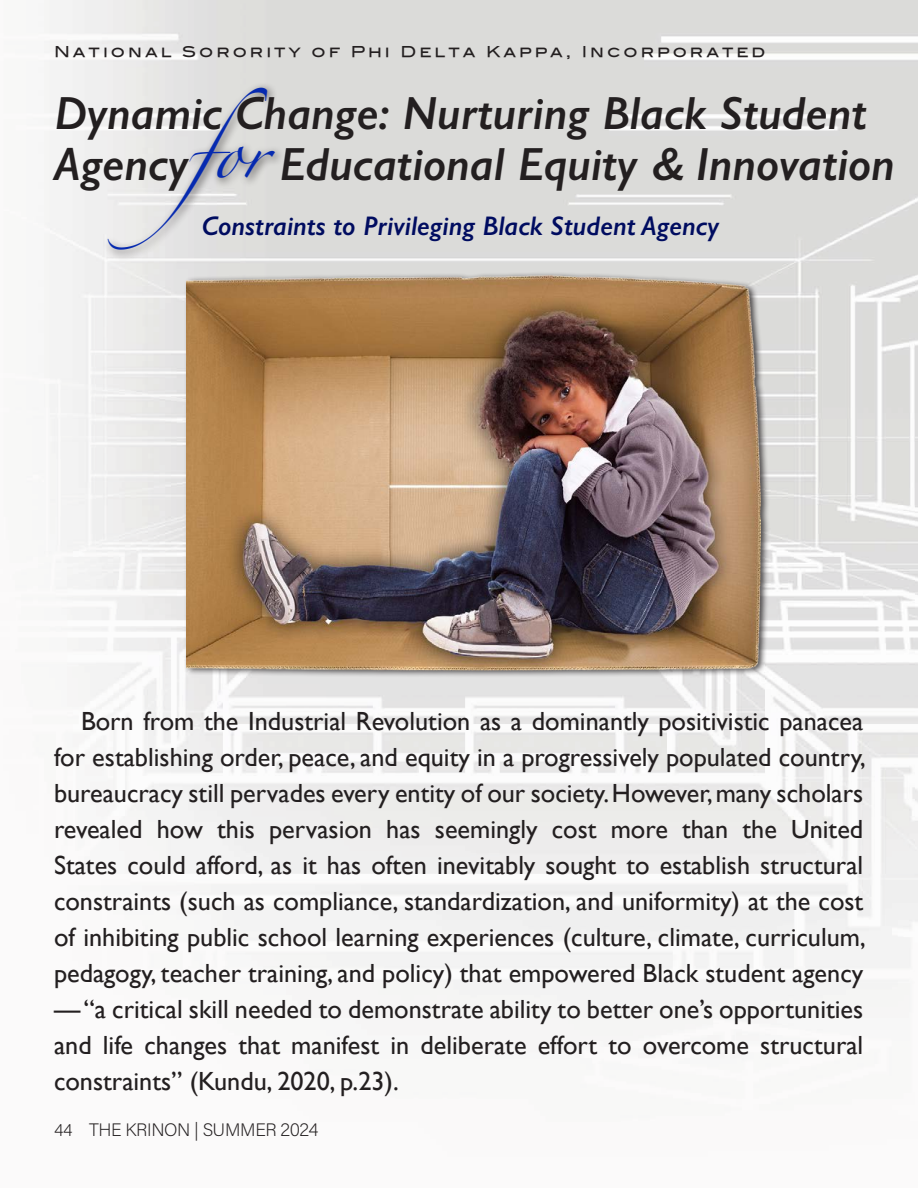
<style>
.page{position:relative;width:918px;height:1188px;background:#fff}
.page>*{position:absolute;margin:0;border:0;box-sizing:border-box;transform-origin:0 0}
.t1{font:48px "Zapfino";color:#062ab0}
.t2{font:italic 600 46.65px/51.2px "Gill Sans";color:#231f20}
.t3{font:italic 600 27px "Gill Sans";color:#000c60}
.t4{font:26.25px/36px "Gill Sans";color:#231f20;text-align:justify}
.t5{font:200 18px "Acumin Pro";letter-spacing:-.025em;color:#231f20}
.t6{font:15px "Blair Md ITCTT Medium";letter-spacing:.2em;color:#231f20}
</style>
<div class="page">
<img style="left:44px;top:0;width:874px;height:1046px">
<div style="left:184px;top:271px;width:586px;height:407px;background:#231f20;opacity:.8"></div>
<img style="left:187px;top:276px;width:573px;height:395px">
<div style="left:102px;top:82px;width:183px;height:179px;background:#231f20;opacity:.75"></div>
<p class="t6" style="left:54px;top:39px;width:713px">National Sorority of Phi Delta Kappa, Incorporated</p>
<p class="t1" style="left:186px;top:132px;width:161px">fo r</p>
<p class="t2" style="left:54px;top:87px;width:814px">Dynamic Change: Nurturing Black Student<br>Agency</p>
<p class="t2" style="left:279px;top:138px;width:617px">Educational Equity &amp; Innovation</p>
<p class="t3" style="left:202px;top:209px;width:519px">Constraints to Privileging Black Student Agency</p>
<p class="t4" style="left:54px;top:703px;width:814px;text-indent:27px">Born from the Industrial Revolution as a dominantly positivistic panacea for establishing order, peace, and equity in a progressively populated country, bureaucracy still pervades every entity of our society. However, many scholars revealed how this pervasion has seemingly cost more than the United States could afford, as it has often inevitably sought to establish structural constraints (such as compliance, standardization, and uniformity) at the cost of inhibiting public school learning experiences (culture, climate, curriculum, pedagogy, teacher training, and policy) that empowered Black student agency</p>
<p class="t4" style="left:54px;top:991px;width:811px">— “a critical skill needed to demonstrate ability to better one’s opportunities and life changes that manifest in deliberate effort to overcome structural constraints” (Kundu, 2020, p.23).</p>
<p class="t5" style="left:54px;top:1118px;width:266px">44 THE KRINON | SUMMER 2024</p>
</div>
